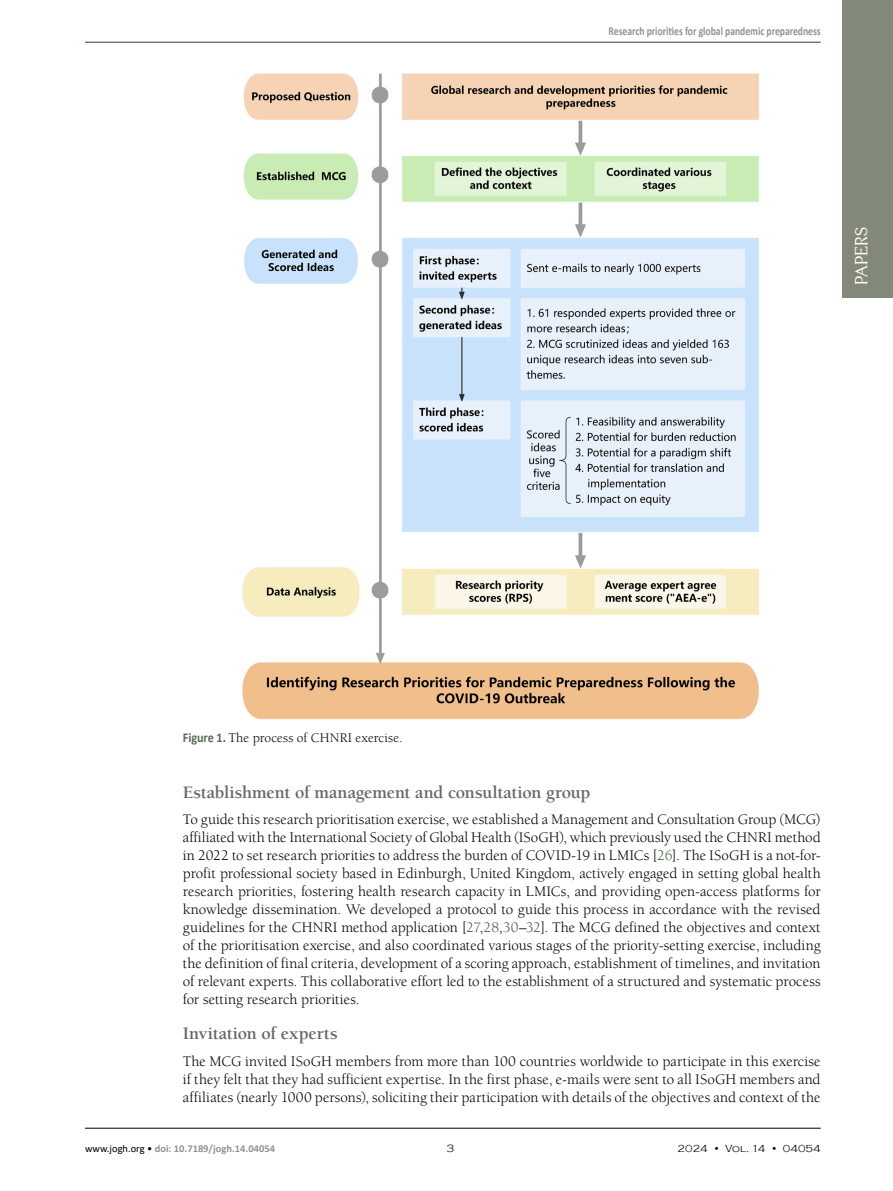
<style>
.page{position:relative;width:893px;height:1191px;background:#fff}
.page>*{position:absolute;margin:0;border:0;box-sizing:border-box;transform-origin:0 0}
.Podnaslovi_PAPERS_2{font:700 18px "Berkeley Std";letter-spacing:-.01em;color:#6b6764}
.t1{font:17.1px "Centabel";letter-spacing:-.005em;color:#fff}
.Tekst_Osnovni{font:15px/18px "Berkeley Std";color:#000;text-align:justify}
.potpisi_Figure_Table{font:13.5px "Berkeley Std";letter-spacing:.01em;color:#000}
.t2{font:700 12px "Calibri";color:#949290;scale:.8 1}
.t3{font:300 10.95px "Copperplate Gothic";color:#000}
.t4{font:700 10.5px "Calibri";color:#949290}
.t5{font:300 10.5px "Copperplate Gothic";color:#000}
.s1{font-family:"Calibri";font-weight:700;color:#5c6954}
.s2{color:#42653c}
.s3{font-weight:400;color:#000}
</style>
<div class="page">
<hr style="left:85px;top:1128px;width:736px;height:1px;background:#000">
<hr style="left:85px;top:42px;width:736px;height:1px;background:#25452c">
<div style="left:842px;top:0;width:51px;height:298px;background:#838978"></div>
<img style="left:242px;top:73px;width:517px;height:647px">
<p class="t2" style="left:609px;top:22px;width:267px">Research priorities for global pandemic preparedness</p>
<p class="t1" style="left:851px;top:285px;width:59px;rotate:-90deg">PAPERS</p>
<p class="potpisi_Figure_Table" style="left:183px;top:730px;width:221px"><span class="s1">Figure 1.</span> The process of CHNRI exercise.</p>
<p class="Podnaslovi_PAPERS_2" style="left:183px;top:782px;width:409px">Establishment of management and consultation group</p>
<p class="Tekst_Osnovni" style="left:183px;top:810px;width:639px">To guide this research prioritisation exercise, we established a Management and Consultation Group (MCG) affiliated with the International Society of Global Health (ISoGH), which previously used the CHNRI method in 2022 to set research priorities to address the burden of COVID-19 in LMICs [<span class="s2">26</span>]. The ISoGH is a not-for&shy;profit professional society based in Edinburgh, United Kingdom, actively engaged in setting global health research priorities, fostering health research capacity in LMICs, and providing open-access platforms for knowledge dissemination. We developed a protocol to guide this process in accordance with the revised guidelines for the CHNRI method application [<span class="s2">27</span>,<span class="s2">28</span>,<span class="s2">30</span>–<span class="s2">32</span>]. The MCG defined the objectives and context of the prioritisation exercise, and also coordinated various stages of the priority-setting exercise, including the definition of final criteria, development of a scoring approach, establishment of timelines, and invitation of relevant experts. This collaborative effort led to the establishment of a structured and systematic process for setting research priorities.</p>
<p class="Podnaslovi_PAPERS_2" style="left:183px;top:1024px;width:156px">Invitation of experts</p>
<p class="Tekst_Osnovni" style="left:183px;top:1052px;width:639px">The MCG invited ISoGH members from more than 100 countries worldwide to participate in this exercise if they felt that they had sufficient expertise. In the first phase, e-mails were sent to all ISoGH members and affiliates (nearly 1000 persons), soliciting their participation with details of the objectives and context of the</p>
<p class="t4" style="left:85px;top:1141px;width:191px"><span class="s3">www.jogh.org •</span> doi: 10.7189/jogh.14.04054</p>
<p class="t3" style="left:447px;top:1142px;width:9px">3</p>
<p class="t5" style="left:678px;top:1142px;width:145px">2024 • Vol. 14 • 04054</p>
</div>
